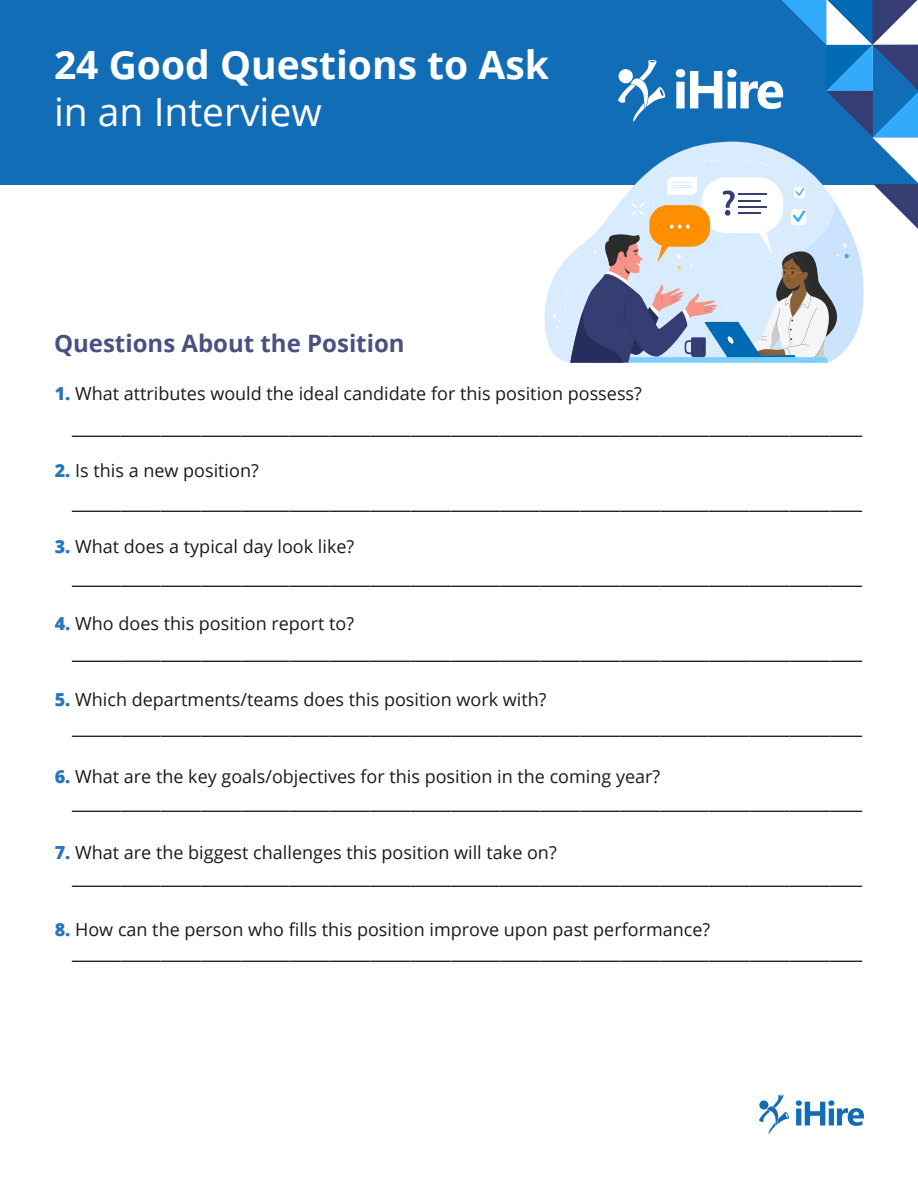
<style>
.page{position:relative;width:918px;height:1188px;background:#fff}
.page>*{position:absolute;margin:0;border:0;box-sizing:border-box;transform-origin:0 0}
.t1{font:700 39px "Open Sans";color:#fff}
.t2{font:39px "Open Sans";color:#fff}
.t3{font:700 24px "Open Sans";color:#4a5181}
.t4{font:18px "Open Sans";color:#000}
.t5{font:18px "Open Sans";color:#1a1a1a}
.s1{font-weight:800;color:#2775bc}
</style>
<div class="page">
<div style="left:0;top:0;width:918px;height:184px;background:#126db7"></div>
<svg style="left:759px;top:1095px;width:30px;height:39px"></svg>
<svg style="left:796px;top:1100px;width:68px;height:26px"></svg>
<svg style="left:541px;top:184px;width:11px;height:167px"></svg>
<svg style="left:552px;top:0;width:366px;height:363px"></svg>
<p class="t1" style="left:54px;top:38px;width:496px">24 Good Questions to Ask</p>
<p class="t2" style="left:54px;top:85px;width:269px">in an Interview</p>
<p class="t3" style="left:54px;top:326px;width:352px">Questions About the Position</p>
<p class="t5" style="left:55px;top:382px;width:589px"><span class="s1">1.</span> What attributes would the ideal candidate for this position possess?</p>
<p class="t4" style="left:72px;top:415px;width:792px">__________________________________________________________________________________________________</p>
<p class="t5" style="left:55px;top:458px;width:206px"><span class="s1">2.</span> Is this a new position?</p>
<p class="t4" style="left:72px;top:490px;width:792px">__________________________________________________________________________________________________</p>
<p class="t5" style="left:55px;top:535px;width:301px"><span class="s1">3.</span> What does a typical day look like?</p>
<p class="t4" style="left:72px;top:565px;width:792px">__________________________________________________________________________________________________</p>
<p class="t5" style="left:55px;top:611px;width:301px"><span class="s1">4.</span> Who does this position report to?</p>
<p class="t4" style="left:72px;top:640px;width:792px">__________________________________________________________________________________________________</p>
<p class="t5" style="left:55px;top:688px;width:493px"><span class="s1">5.</span> Which departments/teams does this position work with?</p>
<p class="t4" style="left:72px;top:715px;width:792px">__________________________________________________________________________________________________</p>
<p class="t5" style="left:55px;top:764px;width:607px"><span class="s1">6.</span> What are the key goals/objectives for this position in the coming year?</p>
<p class="t4" style="left:72px;top:790px;width:792px">__________________________________________________________________________________________________</p>
<p class="t5" style="left:55px;top:841px;width:504px"><span class="s1">7.</span> What are the biggest challenges this position will take on?</p>
<p class="t4" style="left:72px;top:865px;width:792px">__________________________________________________________________________________________________</p>
<p class="t5" style="left:55px;top:917px;width:657px"><span class="s1">8.</span> How can the person who fills this position improve upon past performance?</p>
<p class="t4" style="left:72px;top:940px;width:792px">__________________________________________________________________________________________________</p>
</div>
